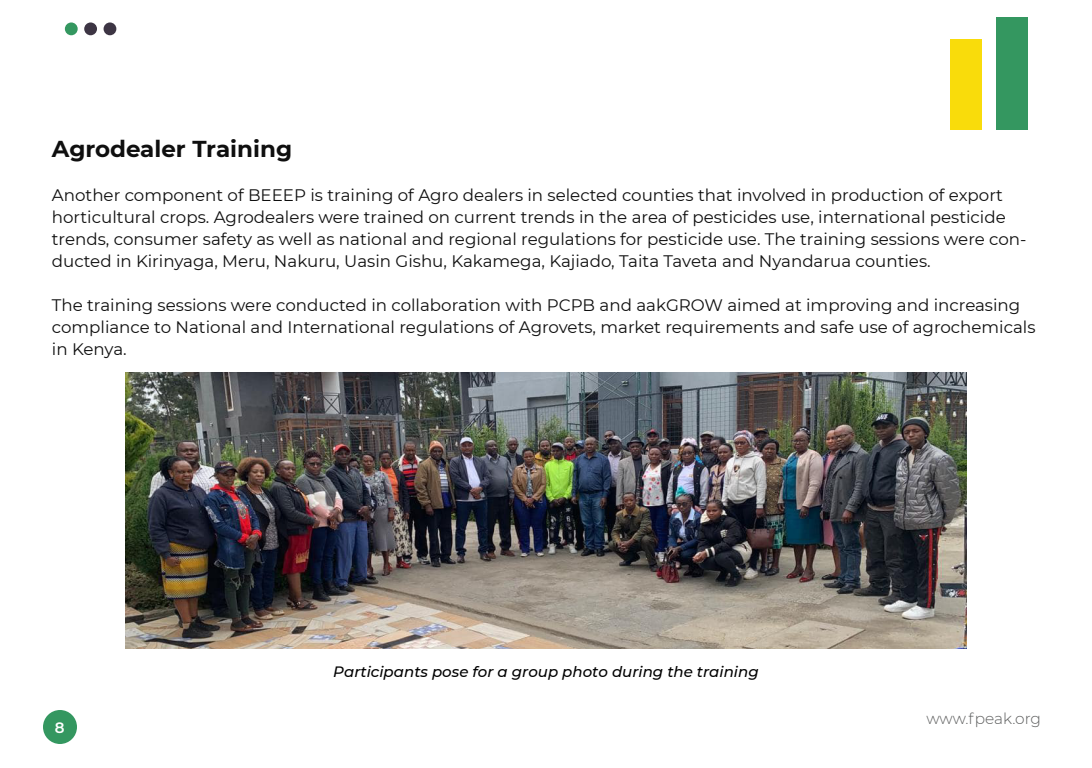
<style>
.page{position:relative;width:1092px;height:768px;background:#fff}
.page>*{position:absolute;margin:0;border:0;box-sizing:border-box;transform-origin:0 0}
.t1{font:700 23px "Montserrat";color:#0f0f0f}
.t2{font:16.7px/22px "Montserrat";color:#0f0f0f}
.t3{font:300 15.4px "Montserrat";color:#5d5e5e}
.t4{font:italic 500 15px "Montserrat";color:#000}
.t5{font:600 15px "Montserrat";color:#fff}
</style>
<div class="page">
<div style="left:997px;top:17px;width:31px;height:112px;background:#349760"></div>
<div style="left:951px;top:39px;width:31px;height:90px;background:#f9dc0b"></div>
<div style="left:65px;top:22px;width:13px;height:13px;background:#349760;border-radius:50%"></div>
<div style="left:84px;top:22px;width:13px;height:13px;background:#3d3544;border-radius:50%"></div>
<div style="left:104px;top:22px;width:12px;height:13px;background:#3d3544;border-radius:50%"></div>
<div style="left:43px;top:710px;width:34px;height:34px;background:#349760;border-radius:50%"></div>
<img style="left:126px;top:372px;width:840px;height:277px">
<h1 class="t1" style="left:52px;top:132px;width:242px">Agrodealer Training</h1>
<p class="t2" style="left:52px;top:184px;width:976px">Another component of BEEEP is training of Agro dealers in selected counties that involved in production of export horticultural crops. Agrodealers were trained on current trends in the area of pesticides use, international pesticide trends, consumer safety as well as national and regional regulations for pesticide use. The training sessions were con&shy;ducted in Kirinyaga, Meru, Nakuru, Uasin Gishu, Kakamega, Kajiado, Taita Taveta and Nyandarua counties.</p>
<p class="t2" style="left:52px;top:294px;width:985px">The training sessions were conducted in collaboration with PCPB and aakGROW aimed at improving and increasing compliance to National and International regulations of Agrovets, market requirements and safe use of agrochemicals in Kenya.</p>
<p class="t5" style="left:55px;top:717px;width:11px">8</p>
<p class="t4" style="left:333px;top:662px;width:427px">Participants pose for a group photo during the training</p>
<p class="t3" style="left:926px;top:708px;width:116px">www.fpeak.org</p>
</div>
